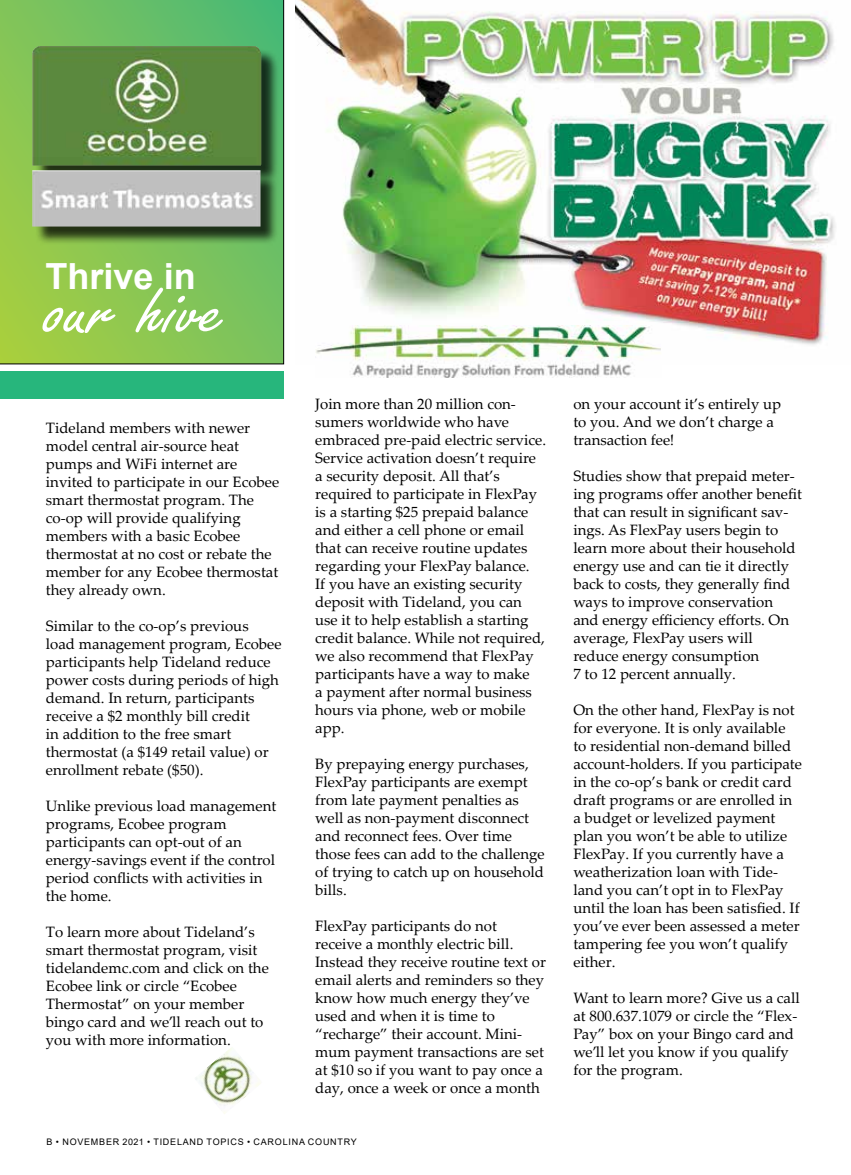
<style>
.page{position:relative;width:851px;height:1175px;background:#fff}
.page>*{position:absolute;margin:0;border:0;box-sizing:border-box;transform-origin:0 0}
.t1{font:75px "Freestyle Script";color:#fff;scale:1.18 1}
.t2{font:700 36px "Arial";color:#fff}
.t3{font:15px/18px "Palatino Linotype";color:#000}
.t4{font:9px "Arial";letter-spacing:.085em;color:#000}
</style>
<div class="page">
<svg style="left:0;top:0;width:284px;height:364px;background:#7cae5e"></svg>
<div style="left:0;top:371px;width:284px;height:27px;background:#27b67c"></div>
<img style="left:196px;top:1048px;width:65px;height:66px">
<img style="left:295px;top:0;width:541px;height:345px">
<img style="left:315px;top:326px;width:346px;height:51px">
<h2 class="t2" style="left:46px;top:251px;width:152px">Thrive in</h2>
<h1 class="t1" style="left:46px;top:270px;width:155px">our hive</h1>
<p class="t3" style="left:46px;top:418px;width:235px">Tideland members with newer model central air-source heat pumps and WiFi internet are invited to participate in our Ecobee smart thermostat program. The co-op will provide qualifying members with a basic Ecobee thermostat at no cost or rebate the member for any Ecobee thermostat they already own.</p>
<p class="t3" style="left:46px;top:616px;width:237px">Similar to the co-op’s previous load management program, Ecobee participants help Tideland reduce power costs during periods of high demand. In return, participants receive a $2 monthly bill credit<br>in addition to the free smart thermostat (a $149 retail value) or enrollment rebate ($50).</p>
<p class="t3" style="left:46px;top:796px;width:232px">Unlike previous load management programs, Ecobee program participants can opt-out of an energy-savings event if the control period conflicts with activities in the home.</p>
<p class="t3" style="left:46px;top:922px;width:224px">To learn more about Tideland’s smart thermostat program, visit tidelandemc.com and click on the<br>Ecobee link or circle “Ecobee<br>Thermostat” on your member bingo card and we’ll reach out to you with more information.</p>
<p class="t3" style="left:315px;top:394px;width:232px">Join more than 20 million con&shy;sumers worldwide who have embraced pre-paid electric service.<br>Service activation doesn’t require a security deposit. All that’s required to participate in FlexPay is a starting $25 prepaid balance and either a cell phone or email that can receive routine updates regarding your FlexPay balance.<br>If you have an existing security deposit with Tideland, you can use it to help establish a starting credit balance. While not required, we also recommend that FlexPay participants have a way to make<br>a payment after normal business hours via phone, web or mobile app.</p>
<p class="t3" style="left:315px;top:754px;width:231px">By prepaying energy purchases,<br>FlexPay participants are exempt from late payment penalties as well as non-payment disconnect and reconnect fees. Over time those fees can add to the challenge of trying to catch up on household bills.</p>
<p class="t3" style="left:315px;top:916px;width:232px">FlexPay participants do not receive a monthly electric bill.<br>Instead they receive routine text or email alerts and reminders so they know how much energy they’ve used and when it is time to “recharge” their account. Mini&shy;mum payment transactions are set at $10 so if you want to pay once a day, once a week or once a month</p>
<p class="t4" style="left:47px;top:1135px;width:312px">B • NOVEMBER 2021 • TIDELAND TOPICS • CAROLINA COUNTRY</p>
<p class="t3" style="left:573px;top:394px;width:209px">on your account it’s entirely up to you. And we don’t charge a transaction fee!</p>
<p class="t3" style="left:573px;top:466px;width:230px">Studies show that prepaid meter&shy;ing programs offer another benefit that can result in significant sav&shy;ings. As FlexPay users begin to learn more about their household energy use and can tie it directly back to costs, they generally find ways to improve conservation and energy efficiency efforts. On average, FlexPay users will<br>reduce energy consumption<br>7 to 12 percent annually.</p>
<p class="t3" style="left:573px;top:700px;width:230px">On the other hand, FlexPay is not for everyone. It is only available to residential non-demand billed account-holders. If you participate in the co-op’s bank or credit card draft programs or are enrolled in a budget or levelized payment plan you won’t be able to utilize<br>FlexPay. If you currently have a weatherization loan with Tide&shy;land you can’t opt in to FlexPay until the loan has been satisfied. If you’ve ever been assessed a meter tampering fee you won’t qualify either.</p>
<p class="t3" style="left:573px;top:988px;width:228px">Want to learn more? Give us a call at 800.637.1079 or circle the “Flex-<br>Pay” box on your Bingo card and we’ll let you know if you qualify for the program.</p>
</div>
